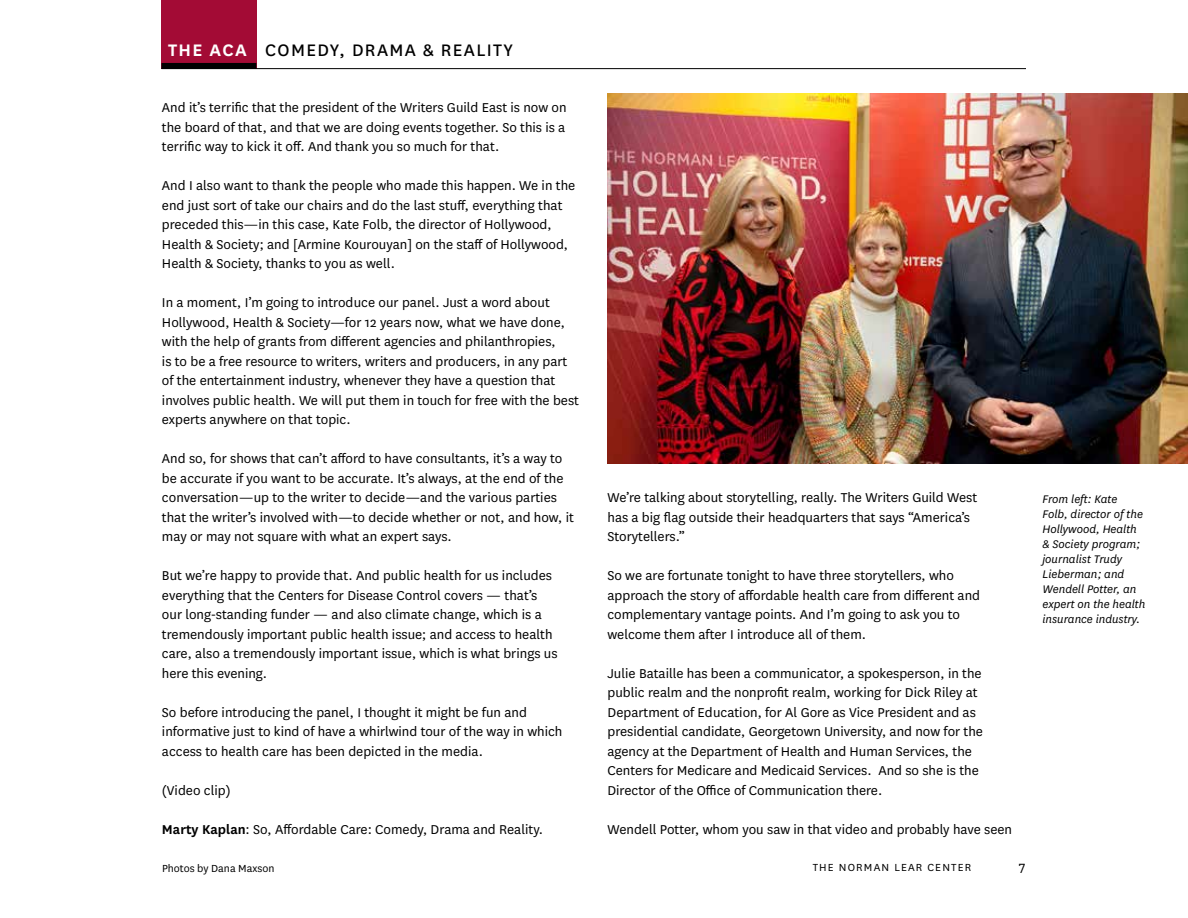
<style>
.page{position:relative;width:1188px;height:918px;background:#fff}
.page>*{position:absolute;margin:0;border:0;box-sizing:border-box;transform-origin:0 0}
.t1{font:19.5px "National";letter-spacing:.07em;color:#000}
.t2{font:15px/19.5px "National";color:#000}
.t3{font:italic 12.9px/15px "National";color:#000}
.t4{font:12px "National";letter-spacing:.1em;color:#000}
.t5{font:12px "National";color:#000}
.s1{font-weight:600;color:#fff}
.s2{font-weight:600}
</style>
<div class="page">
<img style="left:608px;top:93px;width:580px;height:370px">
<div style="left:162px;top:0;width:95px;height:69px;background:#a30b35"></div>
<hr style="left:162px;top:68px;width:864px;height:1px;background:#000">
<div style="left:161px;top:63px;width:95px;height:6px;background:#000"></div>
<h1 class="t1" style="left:168px;top:37px;width:347px"><span class="s1">THE ACA</span> COMEDY, DRAMA &amp; REALITY</h1>
<p class="t2" style="left:162px;top:98px;width:406px;text-align:justify">And it’s terrific that the president of the Writers Guild East is now on the board of that, and that we are doing events together. So this is a terrific way to kick it off. And thank you so much for that.</p>
<p class="t2" style="left:162px;top:176px;width:415px">And I also want to thank the people who made this happen. We in the end just sort of take our chairs and do the last stuff, everything that preceded this—in this case, Kate Folb, the director of Hollywood, Health &amp; Society; and [Armine Kourouyan] on the staff of Hollywood, Health &amp; Society, thanks to you as well.</p>
<p class="t2" style="left:162px;top:293px;width:419px">In a moment, I’m going to introduce our panel. Just a word about Hollywood, Health &amp; Society—for 12 years now, what we have done, with the help of grants from different agencies and philanthropies,<br>is to be a free resource to writers, writers and producers, in any part of the entertainment industry, whenever they have a question that involves public health. We will put them in touch for free with the best experts anywhere on that topic.</p>
<p class="t2" style="left:162px;top:449px;width:413px">And so, for shows that can’t afford to have consultants, it’s a way to be accurate if you want to be accurate. It’s always, at the end of the conversation—up to the writer to decide—and the various parties that the writer’s involved with—to decide whether or not, and how, it may or may not square with what an expert says.</p>
<p class="t2" style="left:162px;top:566px;width:397px">But we’re happy to provide that. And public health for us includes everything that the Centers for Disease Control covers — that’s our long-standing funder — and also climate change, which is a tremendously important public health issue; and access to health care, also a tremendously important issue, which is what brings us here this evening.</p>
<p class="t2" style="left:162px;top:702px;width:402px">So before introducing the panel, I thought it might be fun and informative just to kind of have a whirlwind tour of the way in which access to health care has been depicted in the media.</p>
<p class="t2" style="left:162px;top:780px;width:70px">(Video clip)</p>
<p class="t2" style="left:162px;top:819px;width:383px"><span class="s2">Marty Kaplan</span>: So, Affordable Care: Comedy, Drama and Reality.</p>
<p class="t5" style="left:162px;top:861px;width:114px">Photos by Dana Maxson</p>
<p class="t2" style="left:607px;top:488px;width:371px">We’re talking about storytelling, really. The Writers Guild West has a big flag outside their headquarters that says “America’s<br>Storytellers.”</p>
<p class="t2" style="left:607px;top:566px;width:374px">So we are fortunate tonight to have three storytellers, who approach the story of affordable health care from different and complementary vantage points. And I’m going to ask you to welcome them after I introduce all of them.</p>
<p class="t2" style="left:607px;top:663px;width:377px">Julie Bataille has been a communicator, a spokesperson, in the public realm and the nonprofit realm, working for Dick Riley at Department of Education, for Al Gore as Vice President and as presidential candidate, Georgetown University, and now for the agency at the Department of Health and Human Services, the Centers for Medicare and Medicaid Services. And so she is the Director of the Office of Communication there.</p>
<p class="t2" style="left:607px;top:819px;width:406px">Wendell Potter, whom you saw in that video and probably have seen</p>
<p class="t4" style="left:813px;top:860px;width:160px">THE NORMAN LEAR CENTER</p>
<p class="t2" style="left:1019px;top:856px;width:8px">7</p>
<p class="t3" style="left:1043px;top:491px;width:104px">From left: Kate<br>Folb, director of the<br>Hollywood, Health &amp; Society program; journalist Trudy<br>Lieberman; and<br>Wendell Potter, an expert on the health insurance industry.</p>
</div>
